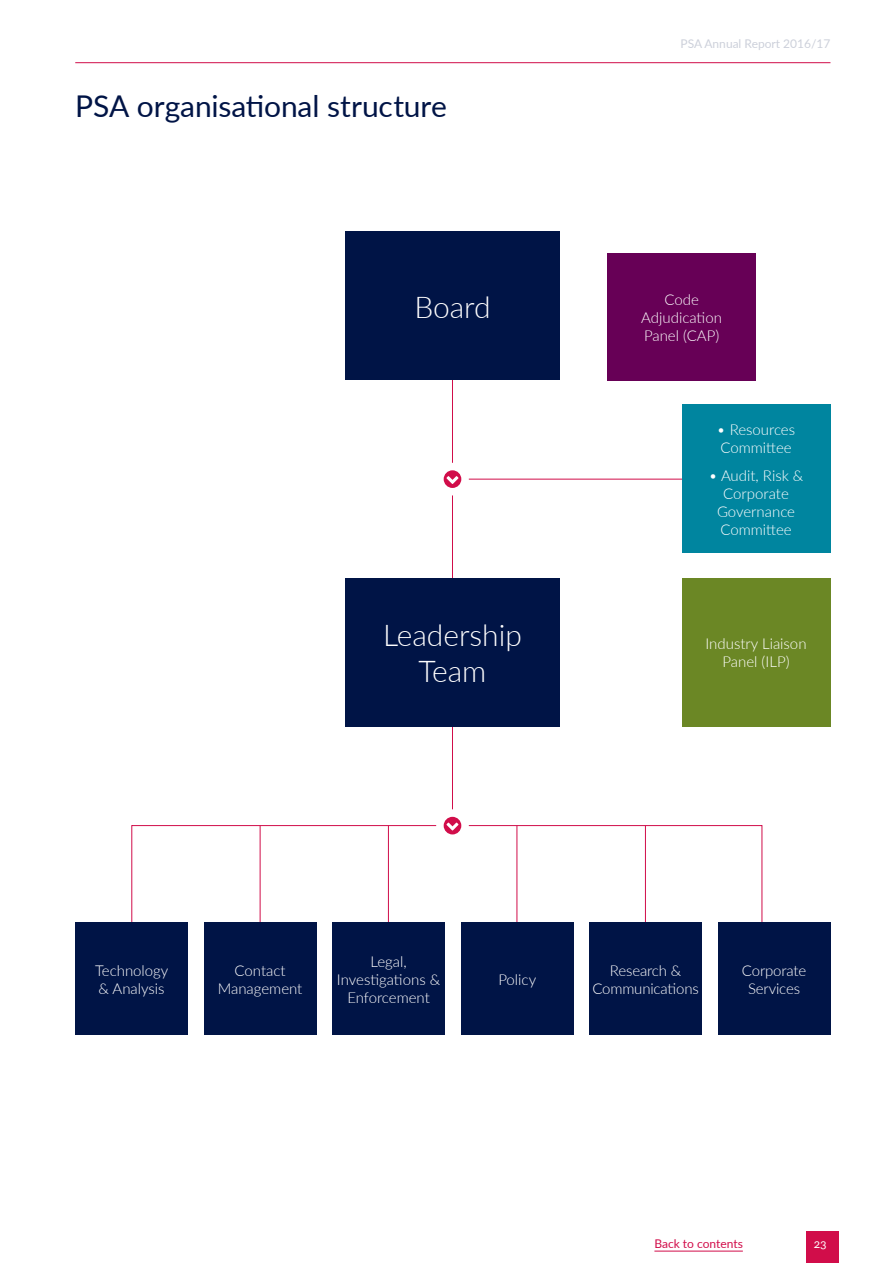
<style>
.page{position:relative;width:893px;height:1263px;background:#fff}
.page>*{position:absolute;margin:0;border:0;box-sizing:border-box;transform-origin:0 0}
.t1{font:30px "Lato";letter-spacing:-.005em;color:#001446}
.t2{font:300 30px/36px "Lato";color:#fff;text-align:center}
.t3{font:300 15px/18px "Lato";color:#fff;text-align:center}
.t4{font:12px "Lato";color:#ccd0da}
.t5{font:12px "Lato";color:#d10d4a}
.t6{font:12px "Lato";color:#fff}
</style>
<div class="page">
<div style="left:806px;top:1231px;width:33px;height:32px;background:#d10d4a"></div>
<hr style="left:654px;top:1251px;width:89px;height:1px;background:#d10d4a">
<hr style="left:452px;top:376px;width:1px;height:87px;background:#d10d4a">
<hr style="left:452px;top:495px;width:1px;height:85px;background:#d10d4a">
<hr style="left:452px;top:724px;width:1px;height:85px;background:#d10d4a">
<div style="left:345px;top:231px;width:215px;height:149px;background:#001446"></div>
<div style="left:345px;top:578px;width:215px;height:149px;background:#001446"></div>
<svg style="left:444px;top:470px;width:17px;height:18px"></svg>
<svg style="left:444px;top:817px;width:17px;height:17px"></svg>
<hr style="left:469px;top:479px;width:227px;height:1px;background:#d10d4a">
<svg style="left:131px;top:825px;width:306px;height:104px"></svg>
<svg style="left:468px;top:825px;width:294px;height:102px"></svg>
<hr style="left:645px;top:826px;width:1px;height:103px;background:#d10d4a">
<hr style="left:260px;top:826px;width:1px;height:103px;background:#d10d4a">
<hr style="left:388px;top:826px;width:1px;height:103px;background:#d10d4a">
<div style="left:682px;top:404px;width:148px;height:149px;background:#00859f"></div>
<div style="left:682px;top:578px;width:148px;height:148px;background:#6b8725"></div>
<div style="left:607px;top:253px;width:149px;height:127px;background:#670056"></div>
<div style="left:332px;top:922px;width:113px;height:113px;background:#001446"></div>
<div style="left:589px;top:922px;width:113px;height:113px;background:#001446"></div>
<div style="left:718px;top:922px;width:112px;height:113px;background:#001446"></div>
<div style="left:75px;top:922px;width:113px;height:113px;background:#001446"></div>
<div style="left:461px;top:922px;width:112px;height:113px;background:#001446"></div>
<div style="left:204px;top:922px;width:112px;height:113px;background:#001446"></div>
<hr style="left:75px;top:62px;width:755px;height:1px;background:#d10d4a">
<h1 class="t1" style="left:75px;top:84px;width:373px">PSA organisational structure</h1>
<h1 class="t2" style="left:414px;top:288px;width:78px">Board</h1>
<h1 class="t2" style="left:383px;top:617px;width:140px">Leadership<br>Team</h1>
<p class="t4" style="left:680px;top:35px;width:151px">PSA Annual Report 2016/17</p>
<p class="t3" style="left:641px;top:290px;width:82px">Code<br>Adjudication<br>Panel (CAP)</p>
<p class="t3" style="left:717px;top:420px;width:80px;text-align:left">• Resources<br>Committee</p>
<p class="t3" style="left:709px;top:466px;width:96px">• Audit, Risk &amp;<br>Corporate<br>Governance<br>Committee</p>
<p class="t3" style="left:705px;top:634px;width:103px">Industry Liaison<br>Panel (ILP)</p>
<p class="t3" style="left:337px;top:952px;width:105px">Legal,<br>Investigations &amp;<br>Enforcement</p>
<p class="t3" style="left:592px;top:961px;width:108px">Research &amp;<br>Communications</p>
<p class="t3" style="left:742px;top:961px;width:66px">Corporate<br>Services</p>
<p class="t3" style="left:95px;top:961px;width:75px;text-align:left">Technology &amp; Analysis</p>
<p class="t3" style="left:498px;top:970px;width:39px">Policy</p>
<p class="t3" style="left:218px;top:961px;width:86px">Contact<br>Management</p>
<p class="t5" style="left:654px;top:1235px;width:90px">Back to contents</p>
<p class="t6" style="left:814px;top:1235px;width:14px">23</p>
</div>
